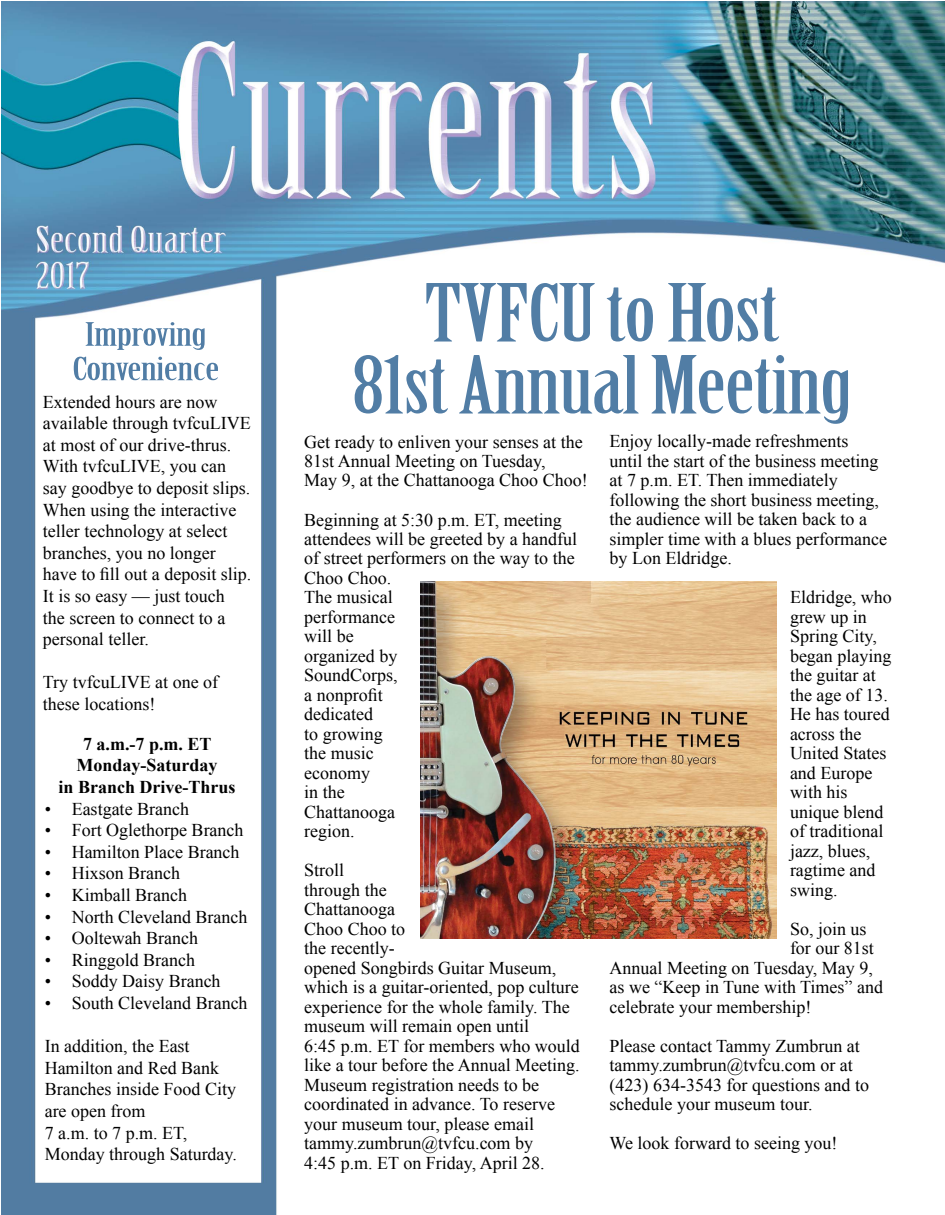
<style>
.page{position:relative;width:945px;height:1215px;background:#fff}
.page>*{position:absolute;margin:0;border:0;box-sizing:border-box;transform-origin:0 0}
.t1{font:78px/72px "Birch";letter-spacing:-.01em;color:#517da5;text-align:center;scale:1.4 1}
.t2{font:31.5px/34.5px "Birch";letter-spacing:-.01em;color:#517da5;text-align:center;scale:1.64 1}
.t3{font:18px/19.5px "Times New Roman";color:#000}
.t4{font:700 18px/21.6px "Times New Roman";color:#000;text-align:center}
</style>
<div class="page">
<img style="left:2px;top:2px;width:943px;height:1213px">
<img style="left:421px;top:581px;width:355px;height:358px">
<h2 class="t2" style="left:72px;top:318px;width:91px">Improving<br>Convenience</h2>
<p class="t3" style="left:43px;top:390px;width:210px;line-height:21.6px">Extended hours are now available through tvfcuLIVE at most of our drive-thrus.<br>With tvfcuLIVE, you can say goodbye to deposit slips.<br>When using the interactive teller technology at select branches, you no longer have to fill out a deposit slip.<br>It is so easy — just touch<br>the screen to connect to a personal teller.</p>
<p class="t3" style="left:43px;top:671px;width:177px;line-height:21.6px">Try tvfcuLIVE at one of these locations!</p>
<p class="t4" style="left:59px;top:733px;width:179px">7 a.m.-7 p.m. ET<br>Monday-Saturday<br>in Branch Drive-Thrus</p>
<p class="t3" style="left:45px;top:799px;width:146px">• Eastgate Branch</p>
<p class="t3" style="left:45px;top:820px;width:200px">• Fort Oglethorpe Branch</p>
<p class="t3" style="left:45px;top:842px;width:196px">• Hamilton Place Branch</p>
<p class="t3" style="left:45px;top:863px;width:137px">• Hixson Branch</p>
<p class="t3" style="left:45px;top:885px;width:144px">• Kimball Branch</p>
<p class="t3" style="left:45px;top:907px;width:204px">• North Cleveland Branch</p>
<p class="t3" style="left:45px;top:928px;width:155px">• Ooltewah Branch</p>
<p class="t3" style="left:45px;top:950px;width:152px">• Ringgold Branch</p>
<p class="t3" style="left:45px;top:971px;width:177px">• Soddy Daisy Branch</p>
<p class="t3" style="left:45px;top:993px;width:204px">• South Cleveland Branch</p>
<p class="t3" style="left:45px;top:1035px;width:194px;line-height:21.6px">In addition, the East<br>Hamilton and Red Bank<br>Branches inside Food City are open from<br>7 a.m. to 7 p.m. ET,<br>Monday through Saturday.</p>
<h1 class="t1" style="left:352px;top:281px;width:359px">TVFCU to Host<br>81st Annual Meeting</h1>
<p class="t3" style="left:304px;top:431px;width:285px">Get ready to enliven your senses at the<br>81st Annual Meeting on Tuesday,<br>May 9, at the Chattanooga Choo Choo!</p>
<p class="t3" style="left:304px;top:509px;width:274px">Beginning at 5:30 p.m. ET, meeting attendees will be greeted by a handful of street performers on the way to the<br>Choo Choo.<br>The musical<br>performance<br>will be<br>organized by<br>SoundCorps,<br>a nonprofit<br>dedicated<br>to growing<br>the music<br>economy<br>in the<br>Chattanooga<br>region.</p>
<p class="t3" style="left:304px;top:860px;width:277px">Stroll<br>through the<br>Chattanooga<br>Choo Choo to<br>the recently-<br>opened Songbirds Guitar Museum, which is a guitar-oriented, pop culture experience for the whole family. The museum will remain open until<br>6:45 p.m. ET for members who would like a tour before the Annual Meeting.<br>Museum registration needs to be coordinated in advance. To reserve your museum tour, please email tammy.zumbrun@tvfcu.com by<br>4:45 p.m. ET on Friday, April 28.</p>
<p class="t3" style="left:610px;top:431px;width:279px">Enjoy locally-made refreshments<br>until the start of the business meeting at 7 p.m. ET. Then immediately following the short business meeting, the audience will be taken back to a simpler time with a blues performance by Lon Eldridge.</p>
<p class="t3" style="left:790px;top:587px;width:103px">Eldridge, who grew up in<br>Spring City, began playing the guitar at the age of 13.<br>He has toured across the<br>United States and Europe with his unique blend of traditional jazz, blues, ragtime and swing.</p>
<p class="t3" style="left:790px;top:919px;width:78px">So, join us</p>
<p class="t3" style="left:790px;top:938px;width:85px">for our 81st</p>
<p class="t3" style="left:610px;top:958px;width:265px">Annual Meeting on Tuesday, May 9,</p>
<p class="t3" style="left:610px;top:977px;width:275px">as we “Keep in Tune with Times” and</p>
<p class="t3" style="left:610px;top:997px;width:203px">celebrate your membership!</p>
<p class="t3" style="left:610px;top:1036px;width:261px">Please contact Tammy Zumbrun at tammy.zumbrun@tvfcu.com or at (423) 634-3543 for questions and to schedule your museum tour.</p>
<p class="t3" style="left:610px;top:1133px;width:230px">We look forward to seeing you!</p>
</div>
